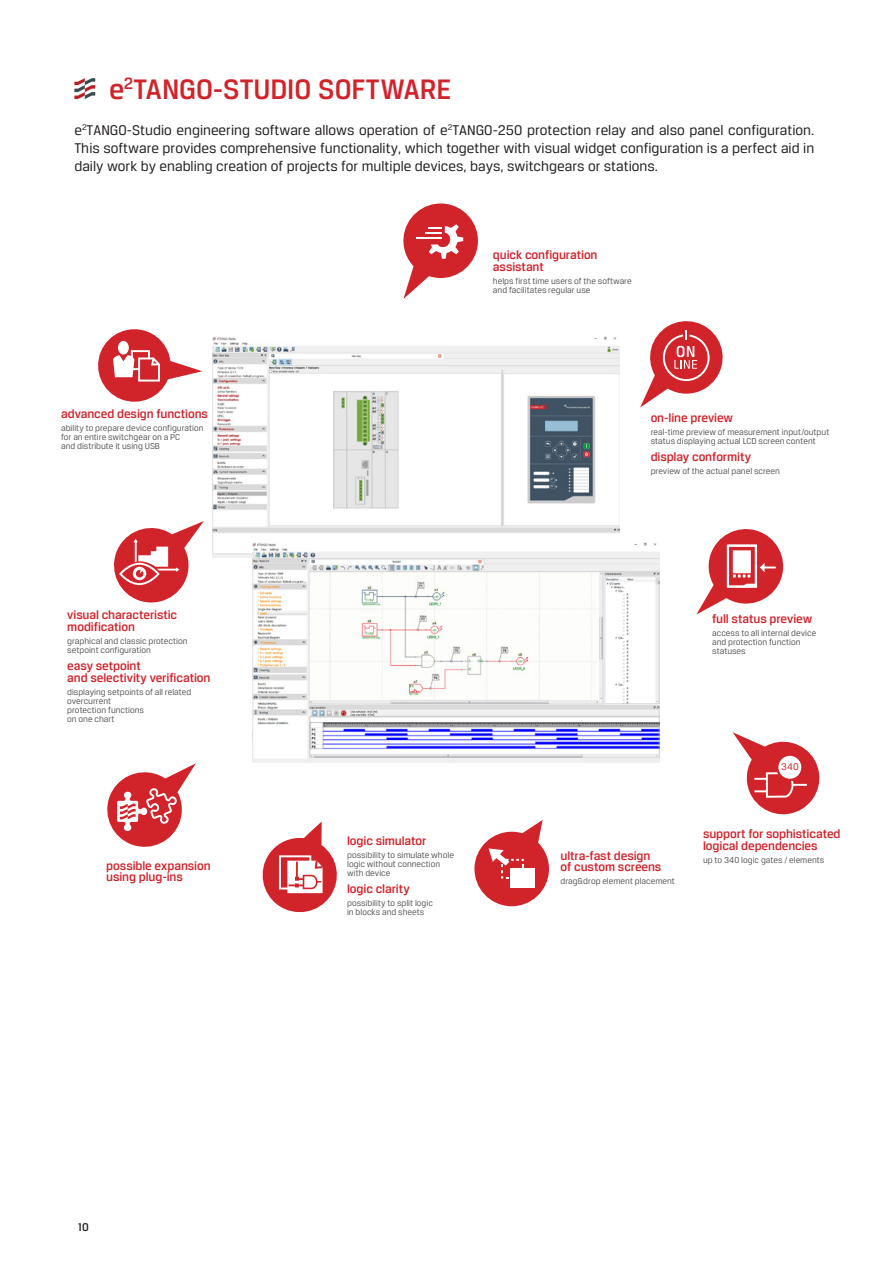
<style>
.page{position:relative;width:893px;height:1263px;background:#fff}
.page>*{position:absolute;margin:0;border:0;box-sizing:border-box;transform-origin:0 0}
.duze_naglowki{font:500 30px "Breuer Text";letter-spacing:-.005em;color:#d1232a}
.t1{font:15px/18px "Breuer Text";color:#231f20;text-align:justify}
.t2{font:500 13.05px/11.7px "Breuer Text";letter-spacing:-.01em;color:#d1232a}
.t3{font:500 12px "Breuer Text";color:#231f20}
.t4{font:10.35px "Breuer Text";color:#d1232a}
.t5{font:9.15px/9.1px "Breuer Text";color:#57585a}
</style>
<div class="page">
<svg style="left:114px;top:521px;width:90px;height:82px"></svg>
<svg style="left:98px;top:329px;width:104px;height:73px"></svg>
<svg style="left:403px;top:203px;width:75px;height:96px"></svg>
<svg style="left:107px;top:763px;width:89px;height:84px"></svg>
<svg style="left:474px;top:820px;width:75px;height:87px"></svg>
<div style="left:510px;top:868px;width:24px;height:20px;background:#fff"></div>
<svg style="left:640px;top:321px;width:83px;height:86px"></svg>
<svg style="left:732px;top:732px;width:88px;height:83px"></svg>
<svg style="left:696px;top:529px;width:88px;height:85px"></svg>
<div style="left:780px;top:757px;width:20px;height:20px;background:#fff;border-radius:50%"></div>
<svg style="left:262px;top:821px;width:75px;height:92px"></svg>
<img style="left:212px;top:337px;width:407px;height:220px">
<img style="left:253px;top:542px;width:407px;height:221px">
<svg style="left:74px;top:78px;width:21px;height:21px"></svg>
<p class="duze_naglowki" style="left:109px;top:72px;width:344px">e<sup>2</sup>TANGO-STUDIO SOFTWARE</p>
<p class="t1" style="left:74px;top:120px;width:741px">e<sup>2</sup>TANGO-Studio engineering software allows operation of e<sup>2</sup>TANGO-250 protection relay and also panel configuration.<br>This software provides comprehensive functionality, which together with visual widget configuration is a perfect aid in daily work by enabling creation of projects for multiple devices, bays, switchgears or stations.</p>
<p class="t2" style="left:61px;top:408px;width:148px">advanced design functions</p>
<p class="t5" style="left:61px;top:423px;width:144px">ability to prepare device configuration for an entire switchgear on a PC<br>and distribute it using USB</p>
<p class="t2" style="left:67px;top:609px;width:112px">visual characteristic modification</p>
<p class="t5" style="left:67px;top:636px;width:122px">graphical and classic protection setpoint configuration</p>
<p class="t2" style="left:67px;top:660px;width:145px">easy setpoint<br>and selectivity verification</p>
<p class="t5" style="left:67px;top:687px;width:126px">displaying setpoints of all related overcurrent<br>protection functions<br>on one chart</p>
<p class="t2" style="left:106px;top:859px;width:106px">possible expansion using plug-ins</p>
<h3 class="t3" style="left:78px;top:1220px;width:13px">10</h3>
<p class="t2" style="left:493px;top:249px;width:106px">quick configuration assistant</p>
<p class="t5" style="left:493px;top:276px;width:140px">helps first time users of the software and facilitates regular use</p>
<p class="t2" style="left:651px;top:412px;width:84px">on-line preview</p>
<p class="t5" style="left:651px;top:427px;width:180px">real-time preview of measurement input/output status displaying actual LCD screen content</p>
<p class="t2" style="left:651px;top:451px;width:102px">display conformity</p>
<p class="t5" style="left:651px;top:466px;width:131px">preview of the actual panel screen</p>
<p class="t2" style="left:347px;top:835px;width:81px">logic simulator</p>
<p class="t5" style="left:347px;top:850px;width:108px">possibility to simulate whole logic without connection with device</p>
<p class="t2" style="left:347px;top:883px;width:64px">logic clarity</p>
<p class="t5" style="left:347px;top:898px;width:87px">possibility to split logic in blocks and sheets</p>
<p class="t2" style="left:712px;top:613px;width:102px">full status preview</p>
<p class="t5" style="left:712px;top:628px;width:106px">access to all internal device and protection function statuses</p>
<p class="t2" style="left:560px;top:849px;width:102px">ultra-fast design of custom screens</p>
<p class="t5" style="left:560px;top:876px;width:116px">drag&amp;drop element placement</p>
<p class="t4" style="left:781px;top:761px;width:19px">340</p>
<p class="t2" style="left:703px;top:828px;width:139px">support for sophisticated logical dependencies</p>
<p class="t5" style="left:703px;top:855px;width:123px">up to 340 logic gates / elements</p>
</div>
